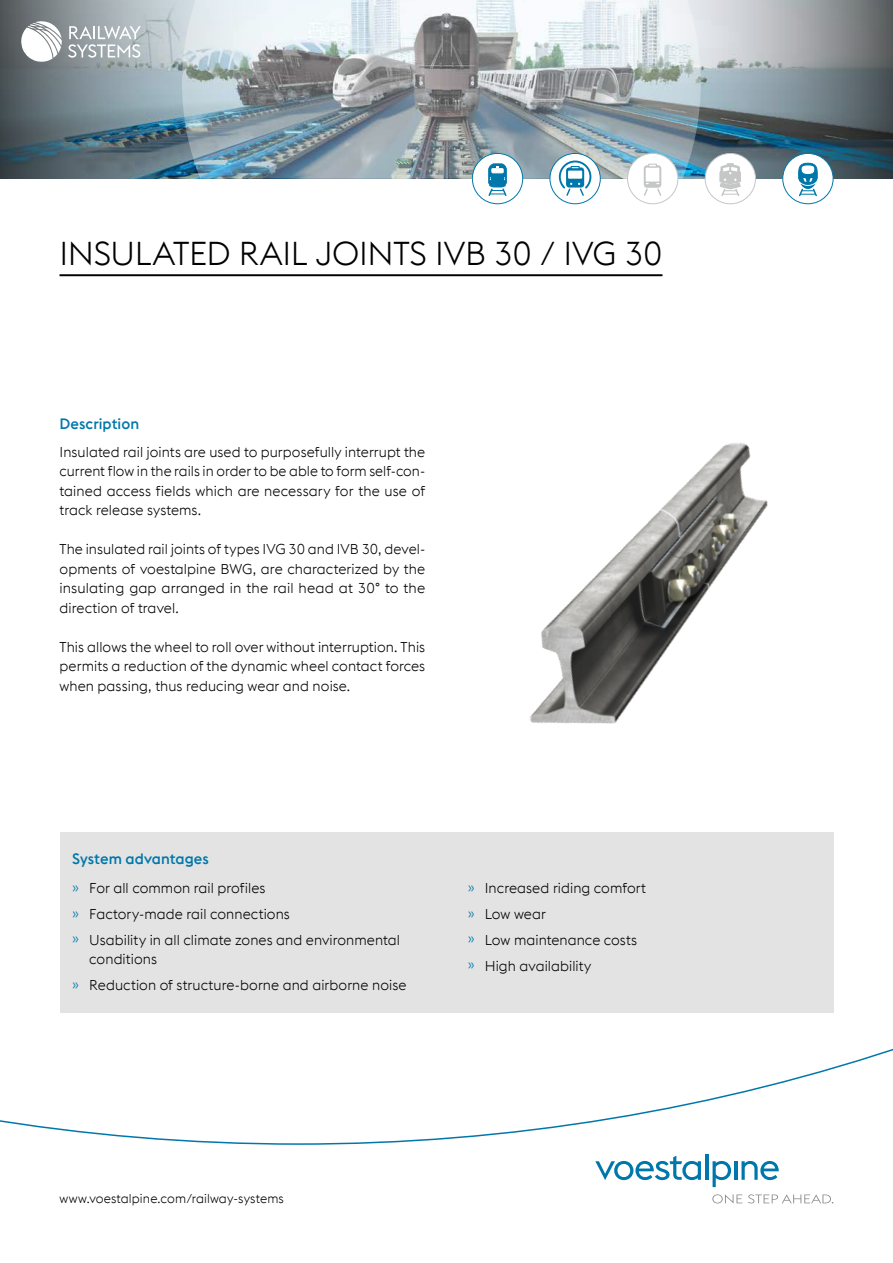
<style>
.page{position:relative;width:893px;height:1263px;background:#fff}
.page>*{position:absolute;margin:0;border:0;box-sizing:border-box;transform-origin:0 0}
.t1{font:300 33px "voestalpine";letter-spacing:-.01em;color:#000}
.t2{font:500 15px "voestalpine";letter-spacing:.005em;color:#07a}
.t3{font:300 14.25px/19.5px "voestalpine";letter-spacing:.005em;color:#000}
.t4{font:300 12.75px "voestalpine";letter-spacing:.01em;color:#000}
.s1{color:#07a}
</style>
<div class="page">
<svg style="left:0;top:1048px;width:893px;height:97px"></svg>
<svg style="left:595px;top:1156px;width:106px;height:24px"></svg>
<hr style="left:705px;top:1154px;width:3px;height:26px;background:#07a">
<svg style="left:713px;top:1161px;width:18px;height:26px"></svg>
<hr style="left:734px;top:1161px;width:3px;height:19px;background:#07a">
<svg style="left:741px;top:1161px;width:38px;height:19px"></svg>
<svg style="left:712px;top:1194px;width:30px;height:9px"></svg>
<svg style="left:748px;top:1194px;width:85px;height:9px"></svg>
<svg style="left:0;top:0;width:182px;height:179px;background:#71838b"></svg>
<svg style="left:701px;top:0;width:192px;height:179px;background:#79878e"></svg>
<svg style="left:21px;top:21px;width:41px;height:41px"></svg>
<svg style="left:68px;top:26px;width:73px;height:32px"></svg>
<img style="left:182px;top:0;width:519px;height:179px">
<div style="left:60px;top:832px;width:773px;height:180px;background:#e3e3e3"></div>
<hr style="left:60px;top:274px;width:602px;height:2px;background:#000">
<img style="left:530px;top:443px;width:238px;height:281px">
<div style="left:628px;top:153px;width:50px;height:51px;background:#fff;border-radius:50%"></div>
<div style="left:627px;top:153px;width:51px;height:51px;border:1px solid #c5c6c6;border-radius:50%"></div>
<svg style="left:643px;top:164px;width:19px;height:32px"></svg>
<div style="left:705px;top:153px;width:50px;height:51px;background:#fff;border-radius:50%"></div>
<div style="left:705px;top:153px;width:51px;height:51px;border:1px solid #c5c6c6;border-radius:50%"></div>
<svg style="left:720px;top:163px;width:21px;height:33px"></svg>
<div style="left:783px;top:153px;width:50px;height:51px;background:#fff;border-radius:50%"></div>
<div style="left:782px;top:153px;width:51px;height:51px;border:1px solid #07a;border-radius:50%"></div>
<svg style="left:798px;top:162px;width:20px;height:35px"></svg>
<svg style="left:550px;top:153px;width:50px;height:51px"></svg>
<div style="left:550px;top:153px;width:51px;height:51px;border:1px solid #07a;border-radius:50%"></div>
<svg style="left:558px;top:160px;width:34px;height:37px"></svg>
<div style="left:472px;top:153px;width:51px;height:51px;background:#fff;border-radius:50%"></div>
<div style="left:472px;top:153px;width:51px;height:51px;border:1px solid #07a;border-radius:50%"></div>
<svg style="left:488px;top:163px;width:19px;height:33px"></svg>
<h1 class="t1" style="left:60px;top:234px;width:604px">INSULATED RAIL JOINTS IVB 30 / IVG 30</h1>
<p class="t2" style="left:60px;top:414px;width:81px">Description</p>
<p class="t3" style="left:60px;top:442px;width:367px;text-align:justify">Insulated rail joints are used to purposefully interrupt the current flow in the rails in order to be able to form self-con&shy;tained access fields which are necessary for the use of track release systems.</p>
<p class="t3" style="left:60px;top:540px;width:367px;text-align:justify">The insulated rail joints of types IVG 30 and IVB 30, devel&shy;opments of voestalpine BWG, are characterized by the insulating gap arranged in the rail head at 30° to the direction of travel.</p>
<p class="t3" style="left:60px;top:637px;width:367px;text-align:justify">This allows the wheel to roll over without interruption. This permits a reduction of the dynamic wheel contact forces when passing, thus reducing wear and noise.</p>
<p class="t2" style="left:72px;top:849px;width:138px">System advantages</p>
<p class="t3" style="left:72px;top:875px;width:329px;line-height:26px"><span class="s1">»</span> For all common rail profiles<br><span class="s1">»</span> Factory-made rail connections<br><span class="s1">»</span> Usability in all climate zones and environmental</p>
<p class="t3" style="left:72px;top:946px;width:336px;line-height:26px;text-indent:17px">conditions<br><span class="s1">»</span> Reduction of structure-borne and airborne noise</p>
<p class="t3" style="left:468px;top:875px;width:180px;line-height:26px"><span class="s1">»</span> Increased riding comfort <span class="s1">»</span> Low wear<br><span class="s1">»</span> Low maintenance costs <span class="s1">»</span> High availability</p>
<p class="t4" style="left:60px;top:1191px;width:226px">www.voestalpine.com/railway-systems</p>
</div>
